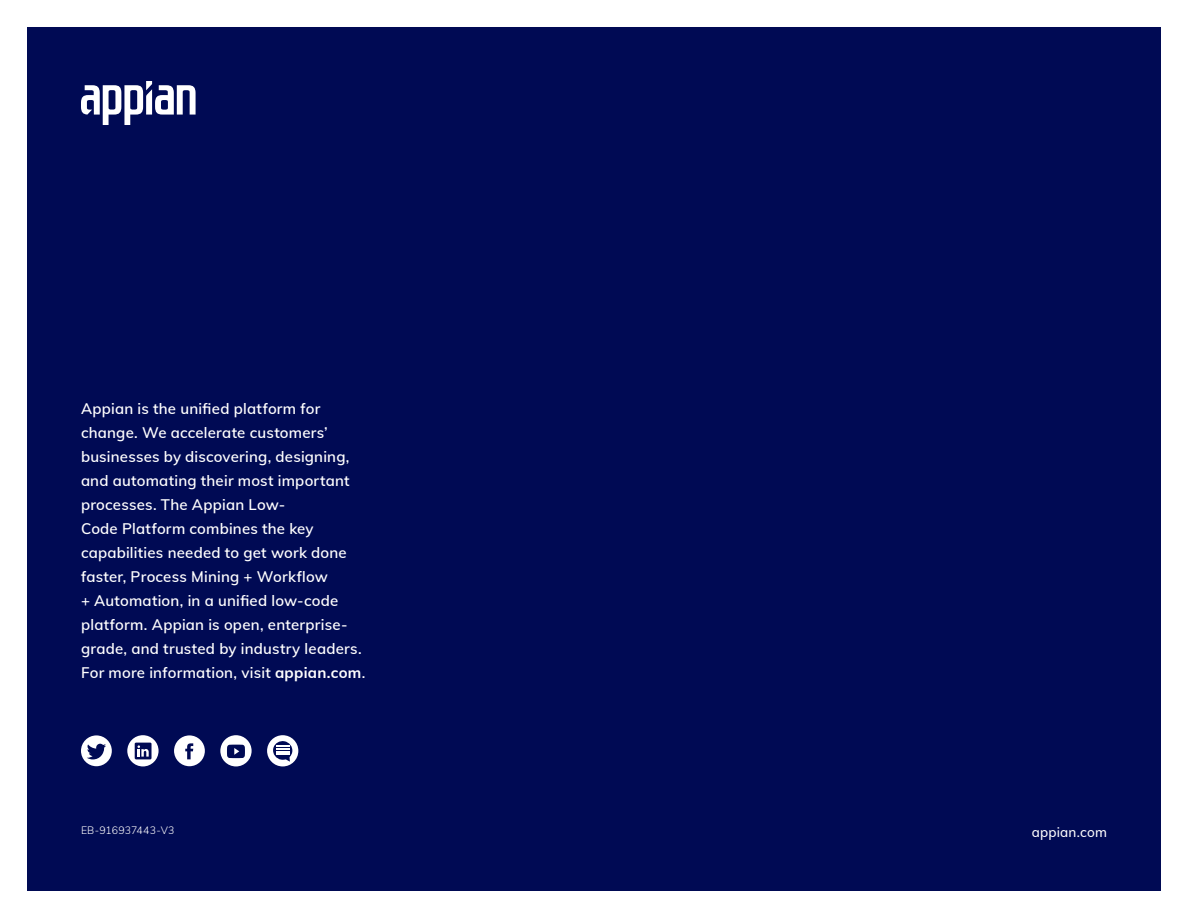
<style>
.page{position:relative;width:1188px;height:918px;background:#fff}
.page>*{position:absolute;margin:0;border:0;box-sizing:border-box;transform-origin:0 0}
.t1{font:600 15px/24px "Mulish";letter-spacing:.015em;color:#fff}
.t2{font:500 13.5px "Mulish";letter-spacing:.01em;color:#fff}
.t3{font:300 10.5px "Mulish";letter-spacing:.015em;color:#fff}
.s1{font-weight:700}
</style>
<div class="page">
<div style="left:27px;top:27px;width:1134px;height:864px;background:#000a54"></div>
<svg style="left:81px;top:735px;width:31px;height:31px"></svg>
<svg style="left:267px;top:735px;width:31px;height:31px"></svg>
<svg style="left:174px;top:735px;width:31px;height:31px"></svg>
<svg style="left:127px;top:735px;width:32px;height:31px"></svg>
<svg style="left:220px;top:735px;width:32px;height:31px"></svg>
<svg style="left:81px;top:81px;width:115px;height:44px"></svg>
<p class="t1" style="left:81px;top:396px;width:286px">Appian is the unified platform for change. We accelerate customers’ businesses by discovering, designing, and automating their most important processes. The Appian Low-<br>Code Platform combines the key capabilities needed to get work done faster, Process Mining + Workflow<br>+ Automation, in a unified low-code platform. Appian is open, enterprise&shy;grade, and trusted by industry leaders.<br>For more information, visit <span class="s1">appian.com</span>.</p>
<p class="t3" style="left:81px;top:823px;width:95px">EB-916937443-V3</p>
<p class="t2" style="left:1032px;top:822px;width:77px">appian.com</p>
</div>
